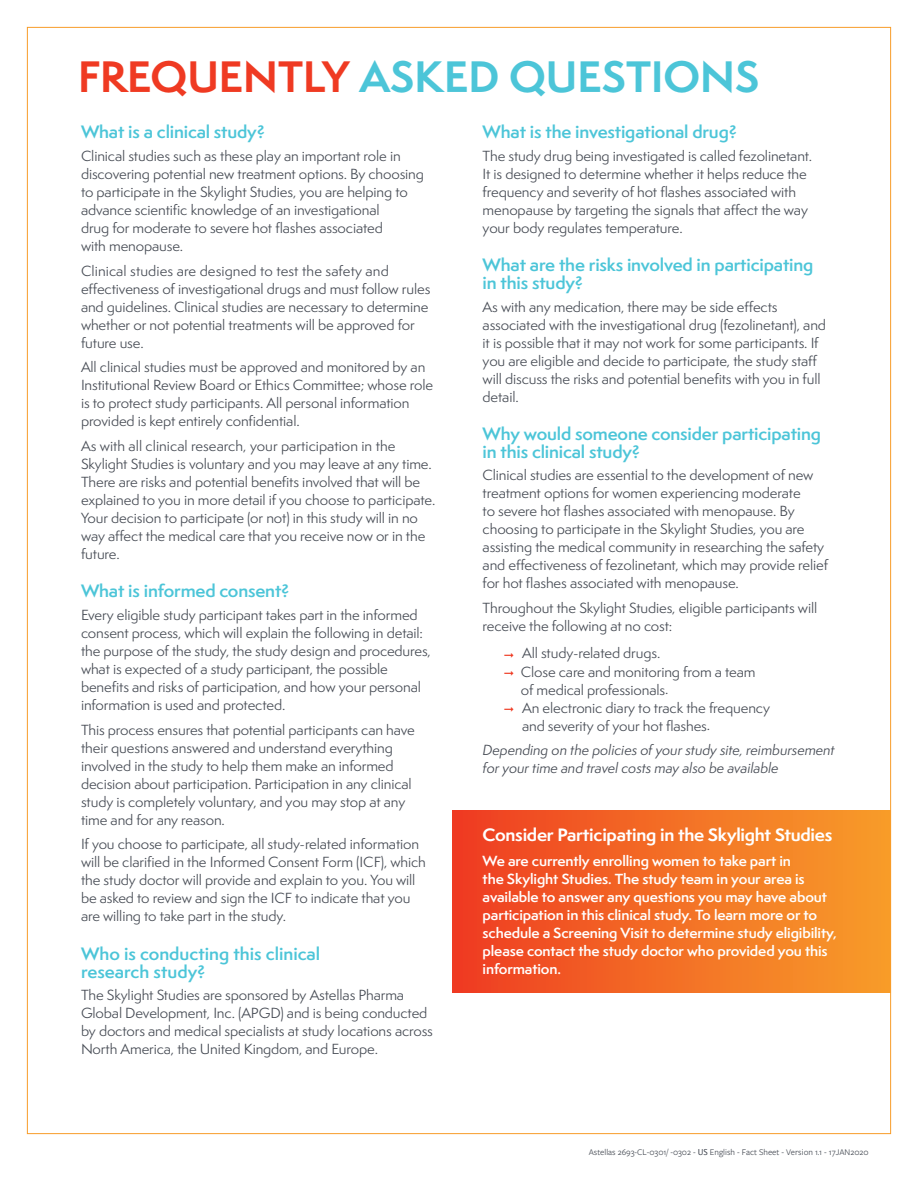
<style>
.page{position:relative;width:918px;height:1188px;background:#fff}
.page>*{position:absolute;margin:0;border:0;box-sizing:border-box;transform-origin:0 0}
.t1{font:700 40.5px "Semplicita Pro";color:#4cc5d8}
.t2{font:600 16.5px/18px "Semplicita Pro";letter-spacing:-.01em;color:#4cc5d8;scale:1.04 1}
.t3{font:700 16.5px "Semplicita Pro";letter-spacing:-.015em;color:#fff;scale:1.04 1}
.t4{font:13.5px/18px "Semplicita Pro";letter-spacing:-.01em;color:#464b54;scale:1.04 1}
.t5{font:600 13.5px/18px "Semplicita Pro";letter-spacing:-.01em;color:#fff;scale:1.04 1}
.t6{font:italic 13.5px/18px "Semplicita Pro";letter-spacing:-.01em;color:#464b54;scale:1.04 1}
.t7{font:9px "Freight Sans Pro";color:#464b54}
.s1{color:#ef3a22}
.s2{font-family:"Lucida Sans";font-size:8.25px}
</style>
<div class="page">
<div style="left:453px;top:810px;width:438px;height:183px;background:linear-gradient(to right,#ef3c22,#f79e29)"></div>
<p class="t1" style="left:78px;top:46px;width:683px"><span class="s1">FREQUENTLY</span> ASKED QUESTIONS</p>
<p class="t2" style="left:81px;top:123px;width:179px">What is a clinical study?</p>
<p class="t4" style="left:81px;top:147px;width:331px">Clinical studies such as these play an important role in discovering potential new treatment options. By choosing to participate in the Skylight Studies, you are helping to advance scientific knowledge of an investigational<br>drug for moderate to severe hot flashes associated<br>with menopause.</p>
<p class="t4" style="left:81px;top:261px;width:338px">Clinical studies are designed to test the safety and effectiveness of investigational drugs and must follow rules and guidelines. Clinical studies are necessary to determine whether or not potential treatments will be approved for future use.</p>
<p class="t4" style="left:81px;top:358px;width:340px">All clinical studies must be approved and monitored by an Institutional Review Board or Ethics Committee; whose role is to protect study participants. All personal information provided is kept entirely confidential.</p>
<p class="t4" style="left:81px;top:437px;width:342px">As with all clinical research, your participation in the Skylight Studies is voluntary and you may leave at any time.<br>There are risks and potential benefits involved that will be explained to you in more detail if you choose to participate.<br>Your decision to participate (or not) in this study will in no way affect the medical care that you receive now or in the future.</p>
<p class="t2" style="left:81px;top:582px;width:202px">What is informed consent?</p>
<p class="t4" style="left:81px;top:606px;width:338px">Every eligible study participant takes part in the informed consent process, which will explain the following in detail: the purpose of the study, the study design and procedures, what is expected of a study participant, the possible benefits and risks of participation, and how your personal information is used and protected.</p>
<p class="t4" style="left:81px;top:720px;width:323px">This process ensures that potential participants can have their questions answered and understand everything involved in the study to help them make an informed decision about participation. Participation in any clinical study is completely voluntary, and you may stop at any time and for any reason.</p>
<p class="t4" style="left:81px;top:835px;width:333px">If you choose to participate, all study-related information will be clarified in the Informed Consent Form (ICF), which the study doctor will provide and explain to you. You will be asked to review and sign the ICF to indicate that you are willing to take part in the study.</p>
<p class="t2" style="left:81px;top:944px;width:232px">Who is conducting this clinical research study?</p>
<p class="t4" style="left:81px;top:986px;width:340px">The Skylight Studies are sponsored by Astellas Pharma Global Development, Inc. (APGD) and is being conducted by doctors and medical specialists at study locations across North America, the United Kingdom, and Europe.</p>
<p class="t2" style="left:483px;top:123px;width:246px">What is the investigational drug?</p>
<p class="t4" style="left:483px;top:147px;width:318px">The study drug being investigated is called fezolinetant.<br>It is designed to determine whether it helps reduce the frequency and severity of hot flashes associated with menopause by targeting the signals that affect the way your body regulates temperature.</p>
<p class="t2" style="left:483px;top:256px;width:320px">What are the risks involved in participating in this study?</p>
<p class="t4" style="left:483px;top:297px;width:332px">As with any medication, there may be side effects associated with the investigational drug (fezolinetant), and it is possible that it may not work for some participants. If you are eligible and decide to participate, the study staff will discuss the risks and potential benefits with you in full detail.</p>
<p class="t2" style="left:483px;top:425px;width:327px">Why would someone consider participating in this clinical study?</p>
<p class="t4" style="left:483px;top:466px;width:334px">Clinical studies are essential to the development of new treatment options for women experiencing moderate<br>to severe hot flashes associated with menopause. By choosing to participate in the Skylight Studies, you are assisting the medical community in researching the safety and effectiveness of fezolinetant, which may provide relief for hot flashes associated with menopause.</p>
<p class="t4" style="left:483px;top:599px;width:323px">Throughout the Skylight Studies, eligible participants will receive the following at no cost:</p>
<p class="t4" style="left:504px;top:644px;width:152px"><span class="s1">➞</span> All study-related drugs.</p>
<p class="t4" style="left:521px;top:663px;width:227px;text-indent:-17px"><span class="s1">➞</span> Close care and monitoring from a team of medical professionals.</p>
<p class="t4" style="left:522px;top:699px;width:240px;text-indent:-18px"><span class="s1">➞</span> An electronic diary to track the frequency and severity of your hot flashes.</p>
<p class="t6" style="left:483px;top:741px;width:340px">Depending on the policies of your study site, reimbursement for your time and travel costs may also be available</p>
<p class="t3" style="left:483px;top:823px;width:338px">Consider Participating in the Skylight Studies</p>
<p class="t5" style="left:483px;top:852px;width:342px">We are currently enrolling women to take part in<br>the Skylight Studies. The study team in your area is available to answer any questions you may have about participation in this clinical study. To learn more or to schedule a Screening Visit to determine study eligibility, please contact the study doctor who provided you this information.</p>
<p class="t7" style="left:589px;top:1146px;width:282px">Astellas 2693-CL-0301/ -0302 - <span class="s2">US</span> English - Fact Sheet - Version 1.1 - 17JAN2020</p>
</div>
